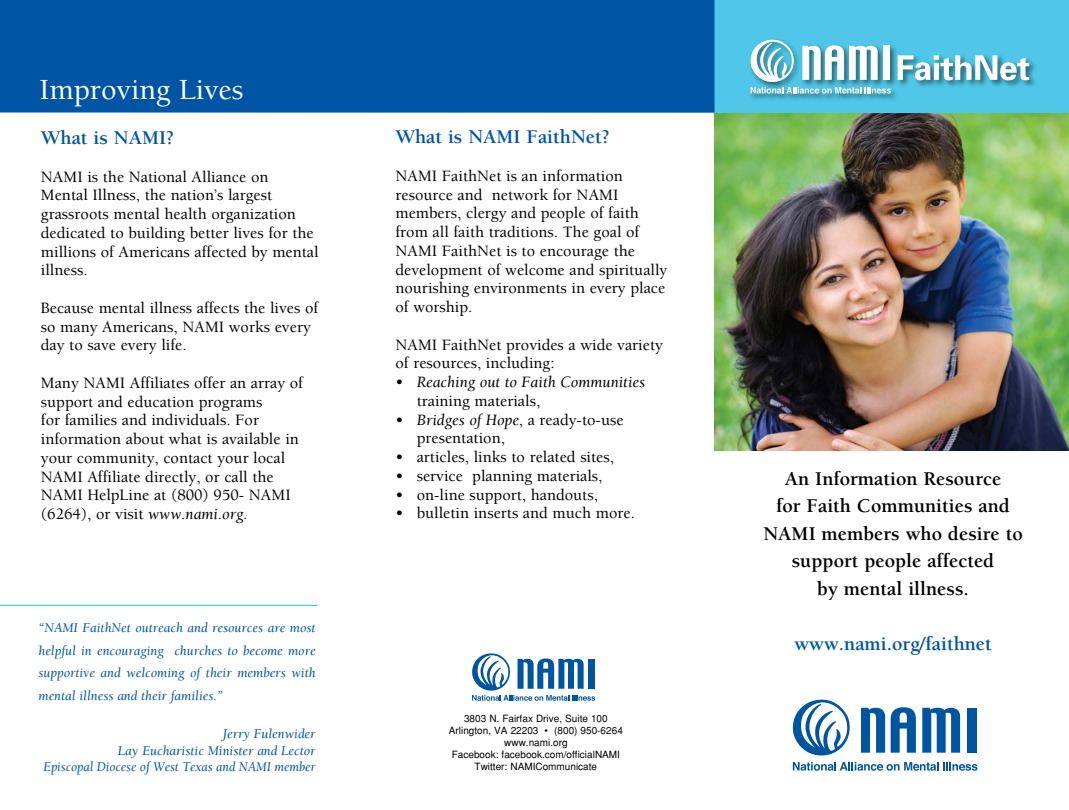
<style>
.page{position:relative;width:1069px;height:810px;background:#fff}
.page>*{position:absolute;margin:0;border:0;box-sizing:border-box;transform-origin:0 0}
.t1{font:500 30px "Berkeley";color:#fff}
.t2{font:700 20px/27.5px "Berkeley";color:#000;text-align:center}
.t3{font:700 20px "Berkeley";color:#0054a4}
.t4{font:500 16.25px/18.8px "Berkeley";color:#000}
.t5{font:italic 16.25px/18.8px "Berkeley";color:#000}
.t6{font:italic 13.75px/22.5px "Berkeley";color:#0054a4;text-align:justify}
.t7{font:10px/12px "Helvetica";color:#000;text-align:center}
.s1{font-weight:400;font-style:italic}
.s2{font-weight:500;font-style:normal}
</style>
<div class="page">
<img style="left:714px;top:113px;width:355px;height:337px">
<div style="left:714px;top:0;width:355px;height:113px;background:#50c7e8"></div>
<div style="left:0;top:0;width:714px;height:113px;background:#0054a4"></div>
<svg style="left:472px;top:653px;width:123px;height:48px"></svg>
<svg style="left:793px;top:700px;width:184px;height:71px"></svg>
<hr style="left:0;top:605px;width:317px;height:1px;background:#50c7e8">
<div style="left:748px;top:38px;width:289px;height:64px;background:#000;opacity:.5"></div>
<svg style="left:749px;top:38px;width:142px;height:56px"></svg>
<svg style="left:897px;top:55px;width:132px;height:25px;background:#9bcedc"></svg>
<h1 class="t1" style="left:39px;top:73px;width:206px">Improving Lives</h1>
<p class="t3" style="left:41px;top:127px;width:135px">What is NAMI?</p>
<p class="t4" style="left:41px;top:168px;width:279px">NAMI is the National Alliance on Mental Illness, the nation’s largest grassroots mental health organization dedicated to building better lives for the millions of Americans affected by mental illness.</p>
<p class="t4" style="left:41px;top:299px;width:279px">Because mental illness affects the lives of so many Americans, NAMI works every day to save every life.</p>
<p class="t4" style="left:41px;top:374px;width:264px">Many NAMI Affiliates offer an array of support and education programs<br>for families and individuals. For information about what is available in your community, contact your local NAMI Affiliate directly, or call the NAMI HelpLine at (800) 950- NAMI (6264), or visit <span class="s1">www.nami.org.</span></p>
<p class="t6" style="left:38px;top:617px;width:279px">“NAMI FaithNet outreach and resources are most helpful in encouraging churches to become more supportive and welcoming of their members with mental illness and their families.”</p>
<p class="t6" style="left:44px;top:726px;width:274px;line-height:16.2px;text-align:right">Jerry Fulenwider<br>Lay Eucharistic Minister and Lector<br>Episcopal Diocese of West Texas and NAMI member</p>
<p class="t3" style="left:395px;top:126px;width:216px">What is NAMI FaithNet?</p>
<p class="t4" style="left:395px;top:167px;width:273px">NAMI FaithNet is an information resource and network for NAMI members, clergy and people of faith from all faith traditions. The goal of<br>NAMI FaithNet is to encourage the development of welcome and spiritually nourishing environments in every place of worship.</p>
<p class="t4" style="left:395px;top:335px;width:269px">NAMI FaithNet provides a wide variety of resources, including:</p>
<p class="t5" style="left:417px;top:373px;width:230px;text-indent:-21px"><span class="s2">•</span> Reaching out to Faith Communities <span class="s2">training materials,</span></p>
<p class="t4" style="left:417px;top:410px;width:208px;text-indent:-21px">• <span class="s1">Bridges of Hope</span>, a ready-to-use presentation,</p>
<p class="t4" style="left:395px;top:448px;width:220px">• articles, links to related sites,</p>
<p class="t4" style="left:395px;top:467px;width:208px">• service planning materials,</p>
<p class="t4" style="left:395px;top:485px;width:204px">• on-line support, handouts,</p>
<p class="t4" style="left:395px;top:504px;width:241px">• bulletin inserts and much more.</p>
<p class="t7" style="left:449px;top:713px;width:175px">3803 N. Fairfax Drive, Suite 100<br>Arlington, VA 22203 • (800) 950-6264 www.nami.org<br>Facebook: facebook.com/officialNAMI<br>Twitter: NAMICommunicate</p>
<p class="t2" style="left:763px;top:465px;width:261px">An Information Resource<br>for Faith Communities and<br>NAMI members who desire to support people affected<br>by mental illness.</p>
<p class="t3" style="left:794px;top:633px;width:199px">www.nami.org/faithnet</p>
</div>
